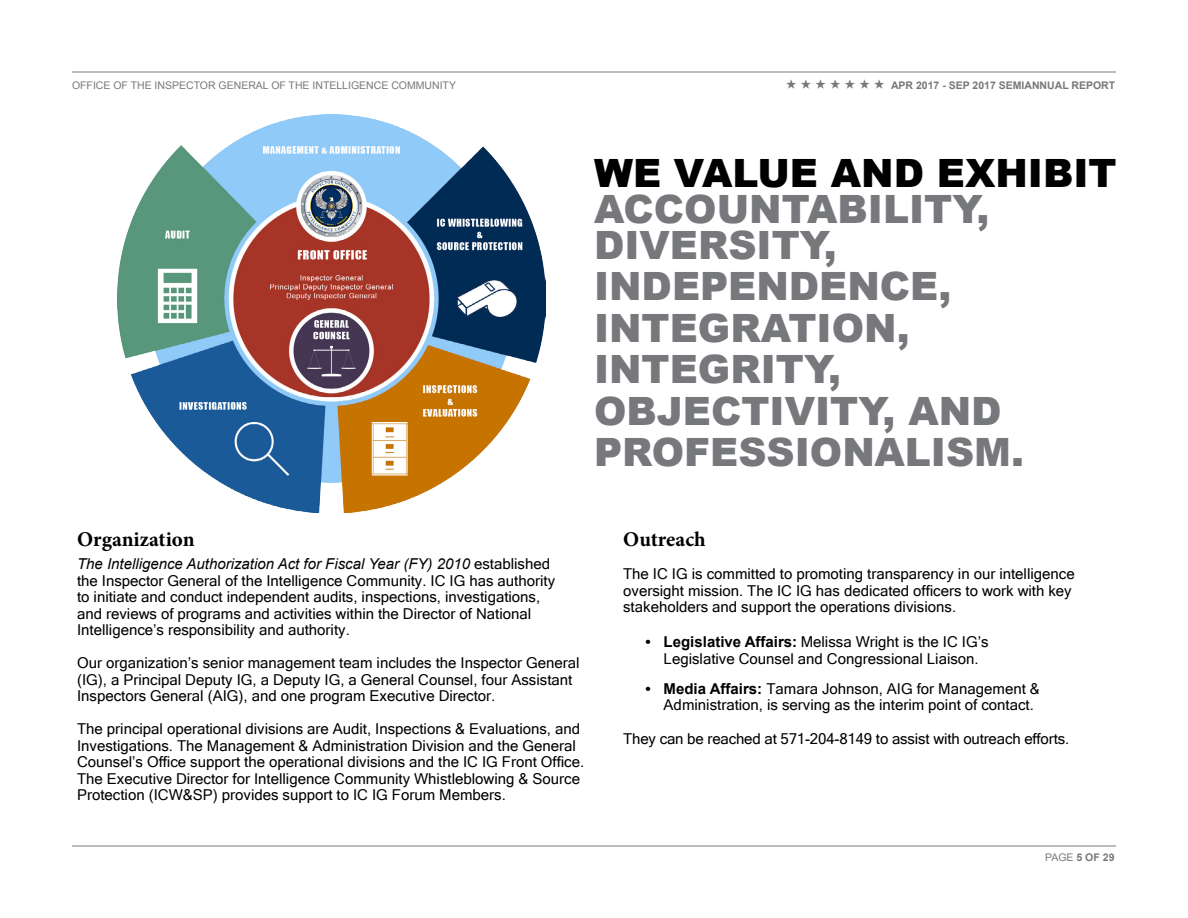
<style>
.page{position:relative;width:1188px;height:918px;background:#fff}
.page>*{position:absolute;margin:0;border:0;box-sizing:border-box;transform-origin:0 0}
.t1{font:900 39px/41.4px "Arial";color:#77787b}
.t2{font:900 39px "Arial";color:#000}
.t3{font:700 21px "Minion Pro";color:#000}
.t4{font:15px/16.5px "Microsoft Sans Serif";color:#000}
.t5{font:italic 15px "Arial";color:#000}
.t6{font:10.5px "Arial";color:#77787b}
.t7{font:700 10.5px "Arial";color:#77787b}
.s1{font-family:"Adobe Fan Heiti Std";font-size:12px}
.s2{font-family:"Microsoft Sans Serif";font-style:normal}
.s3{font-family:"Arial";font-weight:700}
.s4{font-weight:400}
</style>
<div class="page">
<hr style="left:72px;top:72px;width:1044px;height:1px;background:#77787b">
<hr style="left:72px;top:846px;width:1044px;height:1px;background:#77787b">
<img style="left:117px;top:115px;width:428px;height:397px">
<p class="t6" style="left:72px;top:78px;width:386px">OFFICE OF THE INSPECTOR GENERAL OF THE INTELLIGENCE COMMUNITY</p>
<p class="t7" style="left:786px;top:78px;width:331px"><span class="s1">★ ★ ★ ★ ★ ★ ★</span> APR 2017 - SEP 2017 SEMIANNUAL REPORT</p>
<h1 class="t2" style="left:594px;top:145px;width:524px">WE VALUE AND EXHIBIT</h1>
<h1 class="t1" style="left:594px;top:190px;width:397px;line-height:36px">ACCOUNTABILITY,<br>DIVERSITY,</h1>
<h1 class="t1" style="left:594px;top:264px;width:432px">INDEPENDENCE,<br>INTEGRATION,<br>INTEGRITY,<br>OBJECTIVITY, AND<br>PROFESSIONALISM.</h1>
<h2 class="t3" style="left:77px;top:525px;width:119px">Organization</h2>
<p class="t5" style="left:77px;top:554px;width:475px">The Intelligence Authorization Act for Fiscal Year (FY) 2010 <span class="s2">established</span></p>
<p class="t4" style="left:77px;top:572px;width:480px">the Inspector General of the Intelligence Community. IC IG has authority to initiate and conduct independent audits, inspections, investigations, and reviews of programs and activities within the Director of National Intelligence’s responsibility and authority.</p>
<p class="t4" style="left:77px;top:654px;width:504px">Our organization’s senior management team includes the Inspector General (IG), a Principal Deputy IG, a Deputy IG, a General Counsel, four Assistant<br>Inspectors General (AIG), and one program Executive Director.</p>
<p class="t4" style="left:77px;top:720px;width:509px">The principal operational divisions are Audit, Inspections &amp; Evaluations, and Investigations. The Management &amp; Administration Division and the General Counsel’s Office support the operational divisions and the IC IG Front Office.<br>The Executive Director for Intelligence Community Whistleblowing &amp; Source Protection (ICW&amp;SP) provides support to IC IG Forum Members.</p>
<h2 class="t3" style="left:623px;top:525px;width:84px">Outreach</h2>
<p class="t4" style="left:623px;top:565px;width:453px">The IC IG is committed to promoting transparency in our intelligence oversight mission. The IC IG has dedicated officers to work with key stakeholders and support the operations divisions.</p>
<p class="t4" style="left:646px;top:633px;width:344px;text-align:center"><span class="s3">• Legislative Affairs:</span> Melissa Wright is the IC IG’s<br>Legislative Counsel and Congressional Liaison.</p>
<p class="t4" style="left:664px;top:680px;width:378px;text-indent:-18px"><span class="s3">• Media Affairs:</span> Tamara Johnson, AIG for Management &amp;<br>Administration, is serving as the interim point of contact.</p>
<p class="t4" style="left:623px;top:730px;width:448px">They can be reached at 571-204-8149 to assist with outreach efforts.</p>
<p class="t7" style="left:1045px;top:850px;width:71px"><span class="s4">PAGE</span> 5 OF 29</p>
</div>
